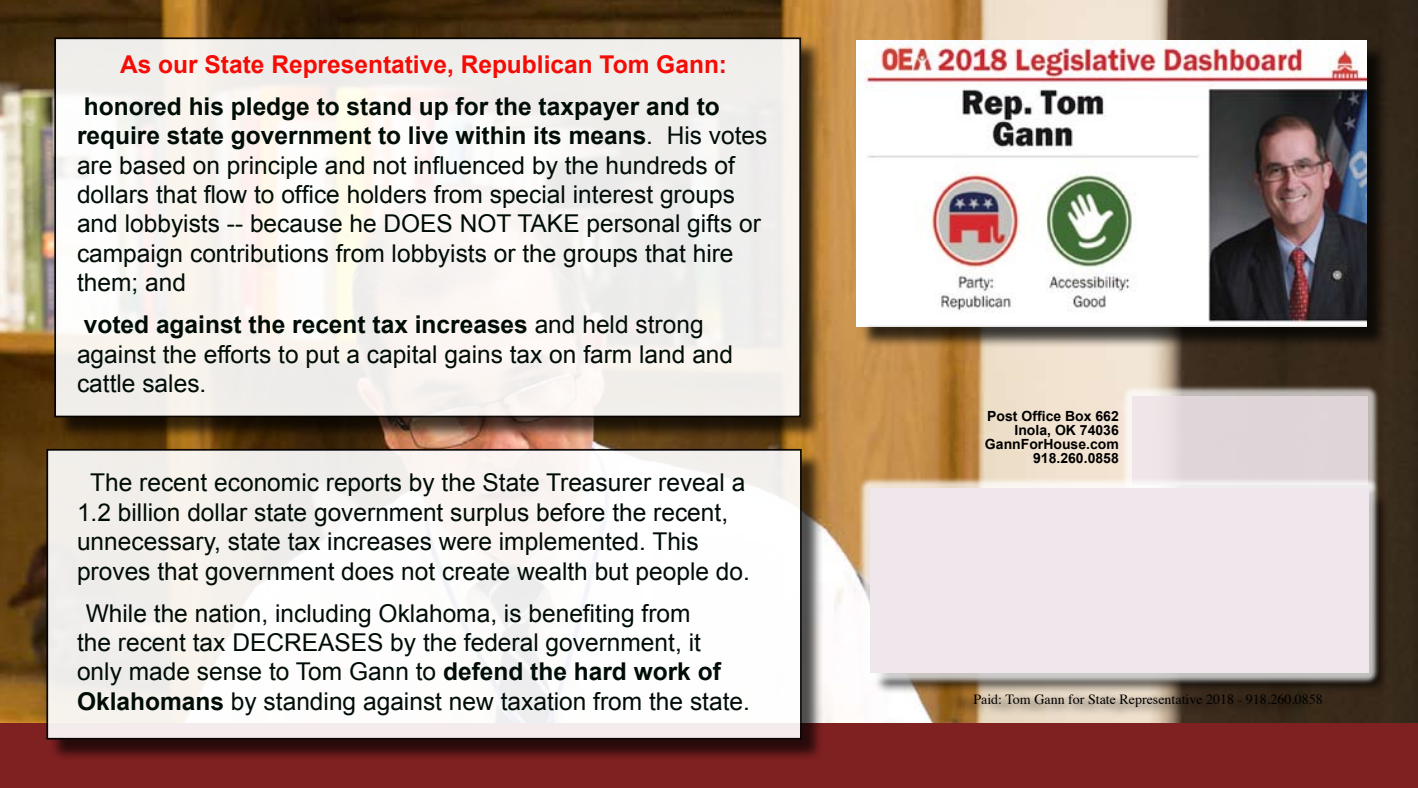
<style>
.page{position:relative;width:1418px;height:788px;background:#fff}
.page>*{position:absolute;margin:0;border:0;box-sizing:border-box;transform-origin:0 0}
.t1{font:24.5px/29.4px "Arial";color:#000c06}
.t2{font:700 24.5px "Arial";color:#f40c06}
.t3{font:700 14px/14px "Arial";color:#000;text-align:right}
.t4{font:14px "Times";color:#000}
.s1{font-weight:700}
</style>
<div class="page">
<img style="left:0;top:0;width:1417px;height:723px">
<div style="left:0;top:723px;width:1418px;height:65px;background:#7f2021"></div>
<div style="left:947px;top:687px;width:365px;height:31px;background:#000;opacity:.75"></div>
<div style="left:1120px;top:383px;width:258px;height:112px;background:#fff;opacity:.75"></div>
<div style="left:1132px;top:396px;width:235px;height:89px;background:linear-gradient(to right,#e9dfe2,#dbd1d5)"></div>
<div style="left:873px;top:491px;width:517px;height:204px;background:#000;opacity:.75"></div>
<div style="left:857px;top:475px;width:521px;height:208px;background:#fff;opacity:.75"></div>
<div style="left:870px;top:488px;width:498px;height:185px;background:#f0e7ec"></div>
<div style="left:859px;top:44px;width:528px;height:304px;background:#000;opacity:.75"></div>
<img style="left:857px;top:41px;width:509px;height:285px">
<div style="left:57px;top:40px;width:766px;height:398px;background:#000;opacity:.75"></div>
<div style="left:54px;top:37px;width:747px;height:380px;background:linear-gradient(to right,#faf6f2,#f2f0ed);border:2px solid #000"></div>
<div style="left:49px;top:451px;width:774px;height:309px;background:#000;opacity:.75"></div>
<div style="left:46px;top:449px;width:756px;height:290px;background:linear-gradient(to bottom,#f7f5f2,#fbf9f9);border:2px solid #000"></div>
<p class="t2" style="left:120px;top:48px;width:608px">As our State Representative, Republican Tom Gann:</p>
<p class="t1" style="left:77px;top:92px;width:692px"><span class="s1">honored his pledge to stand up for the taxpayer and to require state government to live within its means</span>. His votes are based on principle and not influenced by the hundreds of dollars that flow to office holders from special interest groups and lobbyists -- because he DOES NOT TAKE personal gifts or campaign contributions from lobbyists or the groups that hire them; and</p>
<p class="t1" style="left:77px;top:310px;width:657px"><span class="s1">voted against the recent tax increases</span> and held strong against the efforts to put a capital gains tax on farm land and cattle sales.</p>
<p class="t1" style="left:77px;top:468px;width:674px;text-indent:13px">The recent economic reports by the State Treasurer reveal a 1.2 billion dollar state government surplus before the recent, unnecessary, state tax increases were implemented. This proves that government does not create wealth but people do.</p>
<p class="t1" style="left:77px;top:598px;width:674px;text-indent:9px">While the nation, including Oklahoma, is benefiting from<br>the recent tax DECREASES by the federal government, it only made sense to Tom Gann to <span class="s1">defend the hard work of Oklahomans</span> by standing against new taxation from the state.</p>
<p class="t3" style="left:985px;top:409px;width:135px">Post Office Box 662<br>Inola, OK 74036<br>GannForHouse.com<br>918.260.0858</p>
<p class="t4" style="left:973px;top:686px;width:351px">Paid: Tom Gann for State Representative 2018 - 918.260.0858</p>
</div>
